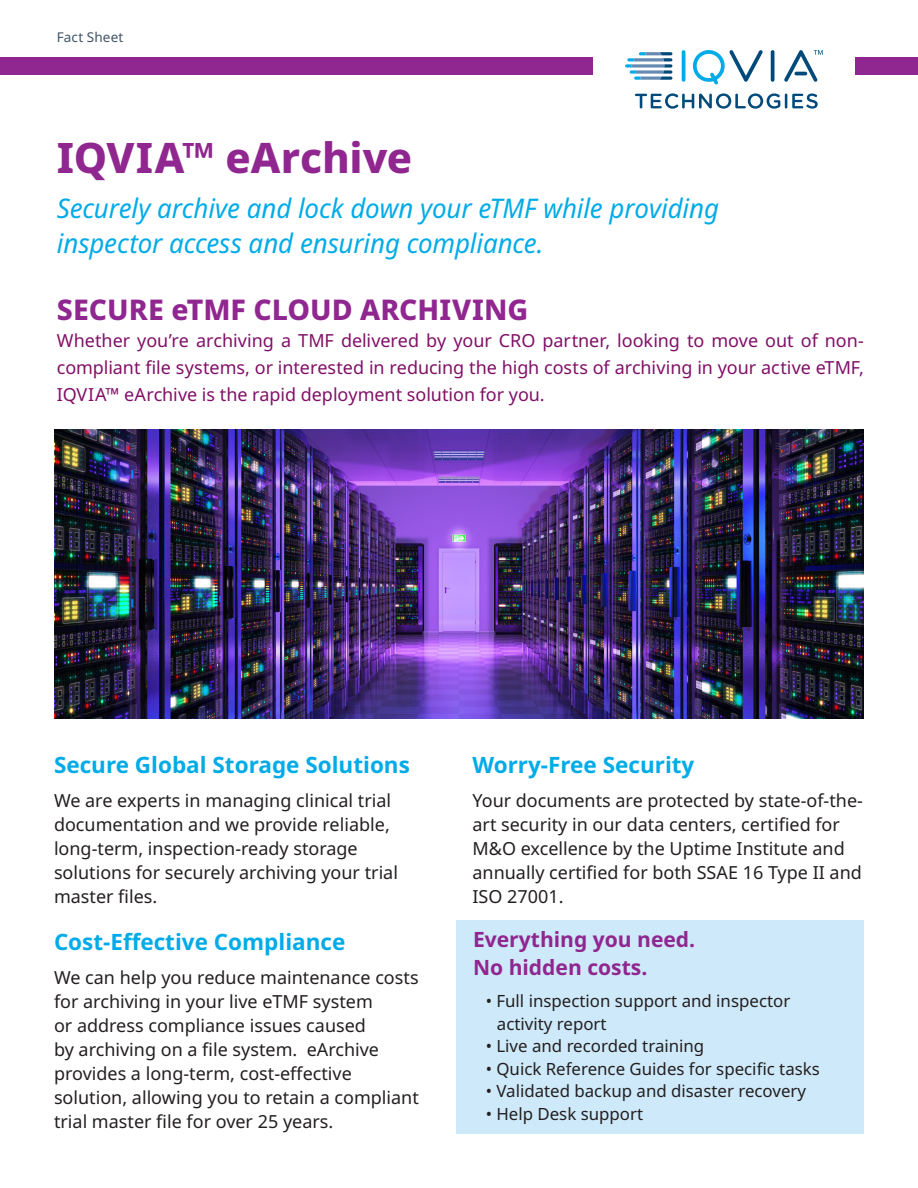
<style>
.page{position:relative;width:918px;height:1188px;background:#fff}
.page>*{position:absolute;margin:0;border:0;box-sizing:border-box;transform-origin:0 0}
.t1{font:800 42px "Noto Sans";letter-spacing:-.005em;color:#90268f}
.t2{font:800 28.5px "Noto Sans";color:#90268f}
.t3{font:italic 27px/34.5px "Noto Sans";letter-spacing:-.005em;color:#00abe7;scale:.96 1}
.t4{font:700 22.5px "Noto Sans";color:#00abe7}
.t5{font:700 21px/28px "Noto Sans";color:#90268f}
.t6{font:18px/24px "Noto Sans";color:#231f20}
.t7{font:18px/27px "Noto Sans";letter-spacing:-.005em;color:#811067;text-align:justify}
.t8{font:16.8px/22.5px "Noto Sans";color:#231f20}
.t9{font:13.5px "Noto Sans";letter-spacing:.01em;color:#425465}
</style>
<div class="page">
<div style="left:0;top:57px;width:918px;height:18px;background:#90268f"></div>
<div style="left:593px;top:0;width:261px;height:140px;background:#fff"></div>
<svg style="left:635px;top:93px;width:183px;height:16px"></svg>
<hr style="left:682px;top:50px;width:3px;height:32px;background:#00abe7;border-radius:2px">
<hr style="left:771px;top:50px;width:3px;height:32px;background:#00497b;border-radius:2px">
<svg style="left:692px;top:50px;width:71px;height:35px"></svg>
<svg style="left:784px;top:50px;width:39px;height:32px"></svg>
<svg style="left:625px;top:52px;width:47px;height:28px"></svg>
<div style="left:457px;top:920px;width:407px;height:214px;background:#cee9f9"></div>
<img style="left:54px;top:430px;width:810px;height:288px">
<p class="t9" style="left:57px;top:27px;width:68px">Fact Sheet</p>
<h1 class="t1" style="left:57px;top:127px;width:357px">IQVIA™ eArchive</h1>
<h3 class="t3" style="left:57px;top:192px;width:691px">Securely archive and lock down your eTMF while providing inspector access and ensuring compliance.</h3>
<h2 class="t2" style="left:57px;top:289px;width:473px">SECURE eTMF CLOUD ARCHIVING</h2>
<p class="t7" style="left:57px;top:327px;width:809px">Whether you’re archiving a TMF delivered by your CRO partner, looking to move out of non&shy;compliant file systems, or interested in reducing the high costs of archiving in your active eTMF, IQVIA™ eArchive is the rapid deployment solution for you.</p>
<p class="t4" style="left:54px;top:749px;width:357px">Secure Global Storage Solutions</p>
<p class="t6" style="left:54px;top:789px;width:346px">We are experts in managing clinical trial documentation and we provide reliable, long-term, inspection-ready storage solutions for securely archiving your trial master files.</p>
<p class="t4" style="left:54px;top:925px;width:293px">Cost-Effective Compliance</p>
<p class="t6" style="left:54px;top:966px;width:366px">We can help you reduce maintenance costs for archiving in your live eTMF system<br>or address compliance issues caused<br>by archiving on a file system. eArchive provides a long-term, cost-effective solution, allowing you to retain a compliant trial master file for over 25 years.</p>
<p class="t4" style="left:472px;top:749px;width:223px">Worry-Free Security</p>
<p class="t6" style="left:472px;top:789px;width:392px">Your documents are protected by state-of-the&shy;art security in our data centers, certified for M&amp;O excellence by the Uptime Institute and annually certified for both SSAE 16 Type II and ISO 27001.</p>
<p class="t5" style="left:473px;top:926px;width:224px">Everything you need.<br>No hidden costs.</p>
<p class="t8" style="left:497px;top:990px;width:295px;text-indent:-11px">• Full inspection support and inspector activity report</p>
<p class="t8" style="left:486px;top:1035px;width:220px">• Live and recorded training</p>
<p class="t8" style="left:486px;top:1058px;width:336px">• Quick Reference Guides for specific tasks</p>
<p class="t8" style="left:486px;top:1080px;width:322px">• Validated backup and disaster recovery</p>
<p class="t8" style="left:486px;top:1103px;width:159px">• Help Desk support</p>
</div>
